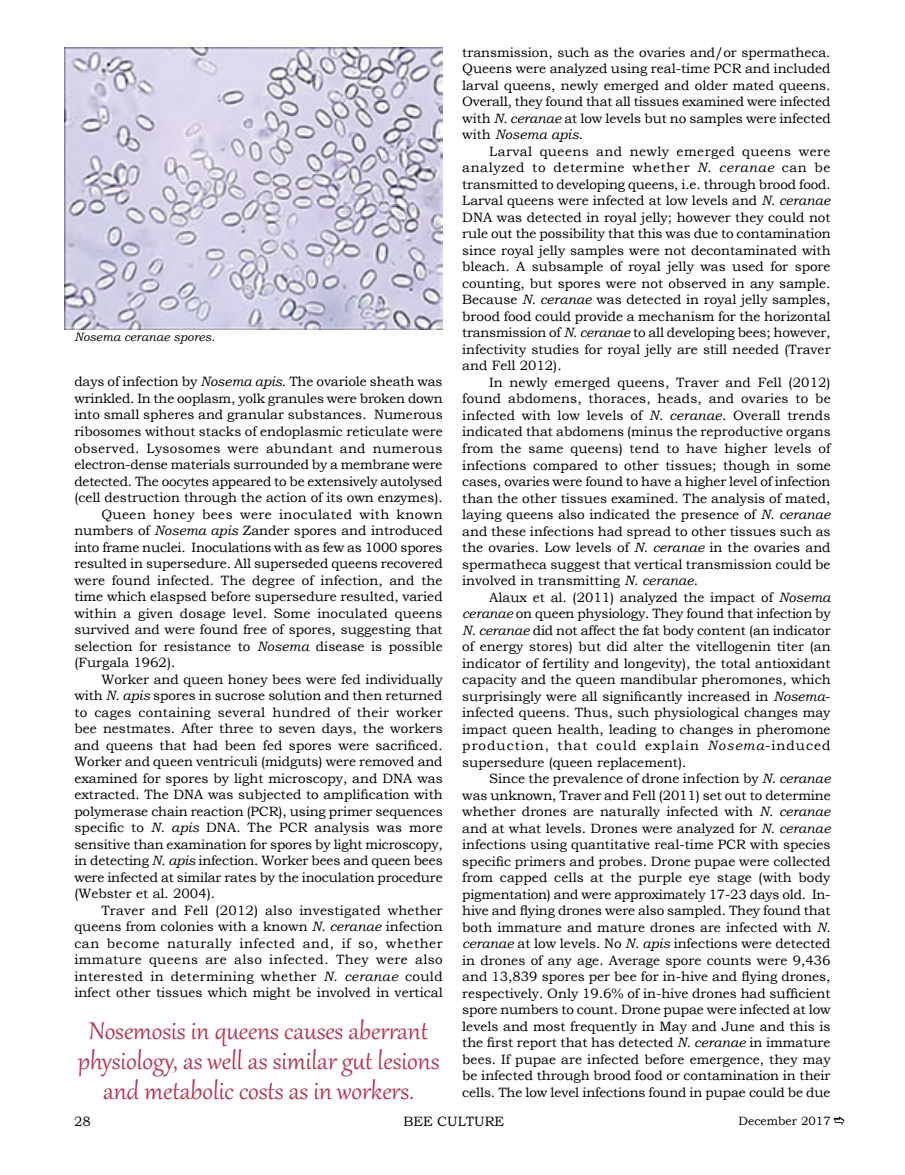
<style>
.page{position:relative;width:905px;height:1175px;background:#fff}
.page>*{position:absolute;margin:0;border:0;box-sizing:border-box;transform-origin:0 0}
.t1{font:30px/30px "Gabriola";color:#b43651;text-align:center}
.t2{font:13.5px/16.5px "Bookman Old Style";color:#000;text-align:justify}
.t3{font:13.5px "Bookman Old Style";letter-spacing:.025em;color:#000}
.t4{font:13.5px "Bookman Old Style";letter-spacing:.03em;color:#000}
.t5{font:13.5px "Bookman Old Style";letter-spacing:.02em;color:#000}
.t6{font:13.5px "Bookman Old Style";letter-spacing:.04em;color:#000}
.t7{font:italic 12px "Bookman Old Style";color:#000}
.t8{font:12px "Bookman Old Style";color:#000}
.s1{font-style:italic}
</style>
<div class="page">
<img style="left:64px;top:47px;width:378px;height:283px">
<p class="t7" style="left:74px;top:329px;width:142px">Nosema ceranae spores.</p>
<p class="t2" style="left:74px;top:374px;width:370px">days of infection by <span class="s1">Nosema apis</span>. The ovariole sheath was</p>
<p class="t2" style="left:74px;top:390px;width:370px">wrinkled. In the ooplasm, yolk granules were broken down</p>
<p class="t2" style="left:74px;top:407px;width:370px">into small spheres and granular substances. Numerous</p>
<p class="t2" style="left:74px;top:423px;width:370px">ribosomes without stacks of endoplasmic reticulate were</p>
<p class="t3" style="left:74px;top:439px;width:369px">observed. Lysosomes were abundant and numerous</p>
<p class="t2" style="left:74px;top:456px;width:369px">electron-dense materials surrounded by a membrane were</p>
<p class="t2" style="left:74px;top:473px;width:369px">detected. The oocytes appeared to be extensively autolysed</p>
<p class="t2" style="left:74px;top:489px;width:370px">(cell destruction through the action of its own enzymes).</p>
<p class="t4" style="left:101px;top:505px;width:343px">Queen honey bees were inoculated with known</p>
<p class="t2" style="left:74px;top:522px;width:370px">numbers of <span class="s1">Nosema apis</span> Zander spores and introduced</p>
<p class="t2" style="left:74px;top:538px;width:369px">into frame nuclei. Inoculations with as few as 1000 spores</p>
<p class="t2" style="left:74px;top:555px;width:370px">resulted in supersedure. All superseded queens recovered</p>
<p class="t2" style="left:74px;top:571px;width:370px">were found infected. The degree of infection, and the</p>
<p class="t2" style="left:74px;top:588px;width:370px">time which elaspsed before supersedure resulted, varied</p>
<p class="t2" style="left:74px;top:604px;width:370px">within a given dosage level. Some inoculated queens</p>
<p class="t2" style="left:74px;top:621px;width:370px">survived and were found free of spores, suggesting that</p>
<p class="t2" style="left:74px;top:637px;width:370px">selection for resistance to <span class="s1">Nosema</span> disease is possible</p>
<p class="t2" style="left:74px;top:654px;width:102px">(Furgala 1962).</p>
<p class="t2" style="left:101px;top:670px;width:343px">Worker and queen honey bees were fed individually</p>
<p class="t2" style="left:74px;top:687px;width:370px">with <span class="s1">N. apis</span> spores in sucrose solution and then returned</p>
<p class="t5" style="left:74px;top:703px;width:370px">to cages containing several hundred of their worker</p>
<p class="t2" style="left:74px;top:720px;width:370px">bee nestmates. After three to seven days, the workers</p>
<p class="t2" style="left:74px;top:736px;width:370px">and queens that had been fed spores were sacrificed.</p>
<p class="t2" style="left:74px;top:753px;width:370px">Worker and queen ventriculi (midguts) were removed and</p>
<p class="t2" style="left:74px;top:769px;width:370px">examined for spores by light microscopy, and DNA was</p>
<p class="t2" style="left:74px;top:786px;width:370px">extracted. The DNA was subjected to amplification with</p>
<p class="t2" style="left:74px;top:802px;width:370px">polymerase chain reaction (PCR), using primer sequences</p>
<p class="t2" style="left:74px;top:819px;width:370px">specific to <span class="s1">N. apis</span> DNA. The PCR analysis was more</p>
<p class="t2" style="left:74px;top:835px;width:370px">sensitive than examination for spores by light microscopy,</p>
<p class="t2" style="left:74px;top:852px;width:370px">in detecting <span class="s1">N. apis</span> infection. Worker bees and queen bees</p>
<p class="t2" style="left:74px;top:868px;width:370px">were infected at similar rates by the inoculation procedure</p>
<p class="t2" style="left:74px;top:885px;width:142px">(Webster et al. 2004).</p>
<p class="t2" style="left:101px;top:901px;width:342px">Traver and Fell (2012) also investigated whether</p>
<p class="t2" style="left:74px;top:918px;width:370px">queens from colonies with a known <span class="s1">N. ceranae</span> infection</p>
<p class="t6" style="left:74px;top:934px;width:370px">can become naturally infected and, if so, whether</p>
<p class="t4" style="left:74px;top:950px;width:370px">immature queens are also infected. They were also</p>
<p class="t3" style="left:74px;top:967px;width:370px">interested in determining whether <span class="s1">N. ceranae</span> could</p>
<p class="t2" style="left:74px;top:984px;width:370px">infect other tissues which might be involved in vertical</p>
<h1 class="t1" style="left:78px;top:1013px;width:363px">Nosemosis in queens causes aberrant physiology, as well as similar gut lesions and metabolic costs as in workers.</h1>
<p class="t2" style="left:462px;top:44px;width:370px">transmission, such as the ovaries and/or spermatheca.<br>Queens were analyzed using real-time PCR and included larval queens, newly emerged and older mated queens.<br>Overall, they found that all tissues examined were infected with <span class="s1">N. ceranae</span> at low levels but no samples were infected with <span class="s1">Nosema apis</span>.</p>
<p class="t2" style="left:462px;top:143px;width:370px;text-indent:27px">Larval queens and newly emerged queens were analyzed to determine whether <span class="s1">N. ceranae</span> can be transmitted to developing queens, i.e. through brood food.<br>Larval queens were infected at low levels and <span class="s1">N. ceranae </span>DNA was detected in royal jelly; however they could not rule out the possibility that this was due to contamination since royal jelly samples were not decontaminated with bleach. A subsample of royal jelly was used for spore counting, but spores were not observed in any sample.<br>Because <span class="s1">N. ceranae</span> was detected in royal jelly samples, brood food could provide a mechanism for the horizontal transmission of <span class="s1">N. ceranae</span> to all developing bees; however, infectivity studies for royal jelly are still needed (Traver and Fell 2012).</p>
<p class="t2" style="left:462px;top:374px;width:370px;text-indent:27px">In newly emerged queens, Traver and Fell (2012) found abdomens, thoraces, heads, and ovaries to be infected with low levels of <span class="s1">N. ceranae</span>. Overall trends indicated that abdomens (minus the reproductive organs from the same queens) tend to have higher levels of infections compared to other tissues; though in some cases, ovaries were found to have a higher level of infection than the other tissues examined. The analysis of mated, laying queens also indicated the presence of <span class="s1">N. ceranae </span>and these infections had spread to other tissues such as the ovaries. Low levels of <span class="s1">N. ceranae</span> in the ovaries and spermatheca suggest that vertical transmission could be involved in transmitting <span class="s1">N. ceranae</span>.</p>
<p class="t2" style="left:462px;top:588px;width:370px;text-indent:27px">Alaux et al. (2011) analyzed the impact of <span class="s1">Nosema ceranae</span> on queen physiology. They found that infection by <span class="s1">N. ceranae</span> did not affect the fat body content (an indicator of energy stores) but did alter the vitellogenin titer (an indicator of fertility and longevity), the total antioxidant capacity and the queen mandibular pheromones, which surprisingly were all significantly increased in <span class="s1">Nosema&shy;</span>infected queens. Thus, such physiological changes may impact queen health, leading to changes in pheromone production, that could explain <span class="s1">Nosema</span>-induced supersedure (queen replacement).</p>
<p class="t2" style="left:462px;top:770px;width:370px;text-indent:27px">Since the prevalence of drone infection by <span class="s1">N. ceranae </span>was unknown, Traver and Fell (2011) set out to determine whether drones are naturally infected with <span class="s1">N. ceranae </span>and at what levels. Drones were analyzed for <span class="s1">N. ceranae </span>infections using quantitative real-time PCR with species specific primers and probes. Drone pupae were collected from capped cells at the purple eye stage (with body pigmentation) and were approximately 17-23 days old. In&shy;hive and flying drones were also sampled. They found that both immature and mature drones are infected with <span class="s1">N. ceranae</span> at low levels. No <span class="s1">N. apis</span> infections were detected in drones of any age. Average spore counts were 9,436 and 13,839 spores per bee for in-hive and flying drones, respectively. Only 19.6% of in-hive drones had sufficient spore numbers to count. Drone pupae were infected at low levels and most frequently in May and June and this is the first report that has detected <span class="s1">N. ceranae</span> in immature bees. If pupae are infected before emergence, they may be infected through brood food or contamination in their cells. The low level infections found in pupae could be due</p>
<p class="t2" style="left:74px;top:1112px;width:18px">28</p>
<p class="t2" style="left:403px;top:1112px;width:102px">BEE CULTURE</p>
<p class="t8" style="left:738px;top:1112px;width:94px">December 2017</p>
</div>
